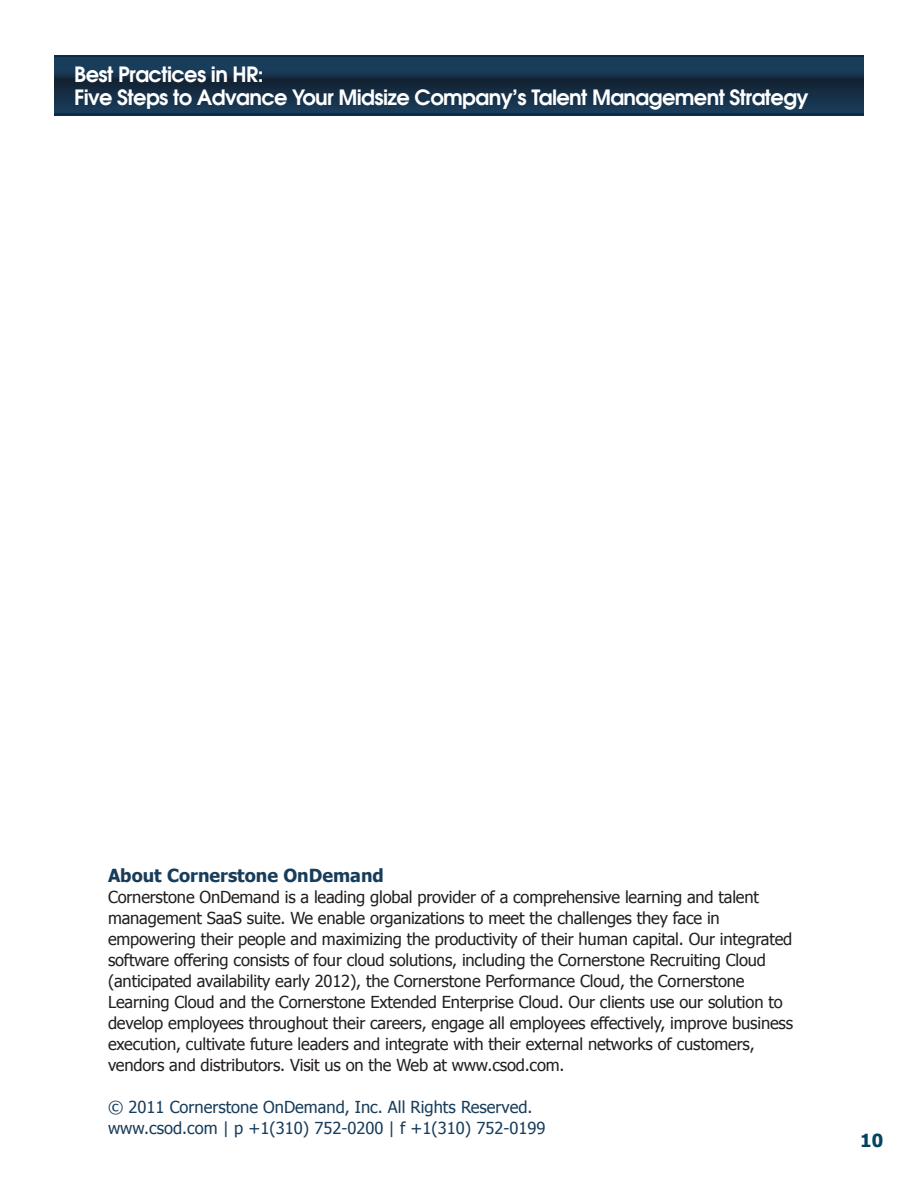
<style>
.page{position:relative;width:918px;height:1188px;background:#fff}
.page>*{position:absolute;margin:0;border:0;box-sizing:border-box;transform-origin:0 0}
.t1{font:600 21px/22.5px "Avant Garde";letter-spacing:-.03em;color:#fff}
.t2{font:700 18px "Tahoma";color:#183d5b}
.t3{font:700 18px "Tahoma";color:#044261}
.t4{font:16.5px/21px "Tahoma";letter-spacing:-.01em;color:#231f20}
.t5{font:16.5px/21px "Tahoma";color:#183d5b}
</style>
<div class="page">
<div style="left:54px;top:55px;width:810px;height:61px;background:linear-gradient(to right,#123452,#123452)"></div>
<svg style="left:54px;top:58px;width:810px;height:54px;background:#16324b"></svg>
<p class="t1" style="left:74px;top:63px;width:736px">Best Practices in HR:<br>Five Steps to Advance Your Midsize Company’s Talent Management Strategy</p>
<p class="t2" style="left:108px;top:863px;width:277px">About Cornerstone OnDemand</p>
<p class="t4" style="left:108px;top:886px;width:687px">Cornerstone OnDemand is a leading global provider of a comprehensive learning and talent management SaaS suite. We enable organizations to meet the challenges they face in empowering their people and maximizing the productivity of their human capital. Our integrated software offering consists of four cloud solutions, including the Cornerstone Recruiting Cloud (anticipated availability early 2012), the Cornerstone Performance Cloud, the Cornerstone Learning Cloud and the Cornerstone Extended Enterprise Cloud. Our clients use our solution to develop employees throughout their careers, engage all employees effectively, improve business execution, cultivate future leaders and integrate with their external networks of customers, vendors and distributors. Visit us on the Web at www.csod.com.</p>
<p class="t5" style="left:108px;top:1096px;width:439px">© 2011 Cornerstone OnDemand, Inc. All Rights Reserved. www.csod.com | p +1(310) 752-0200 | f +1(310) 752-0199</p>
<p class="t3" style="left:860px;top:1128px;width:24px">10</p>
</div>
